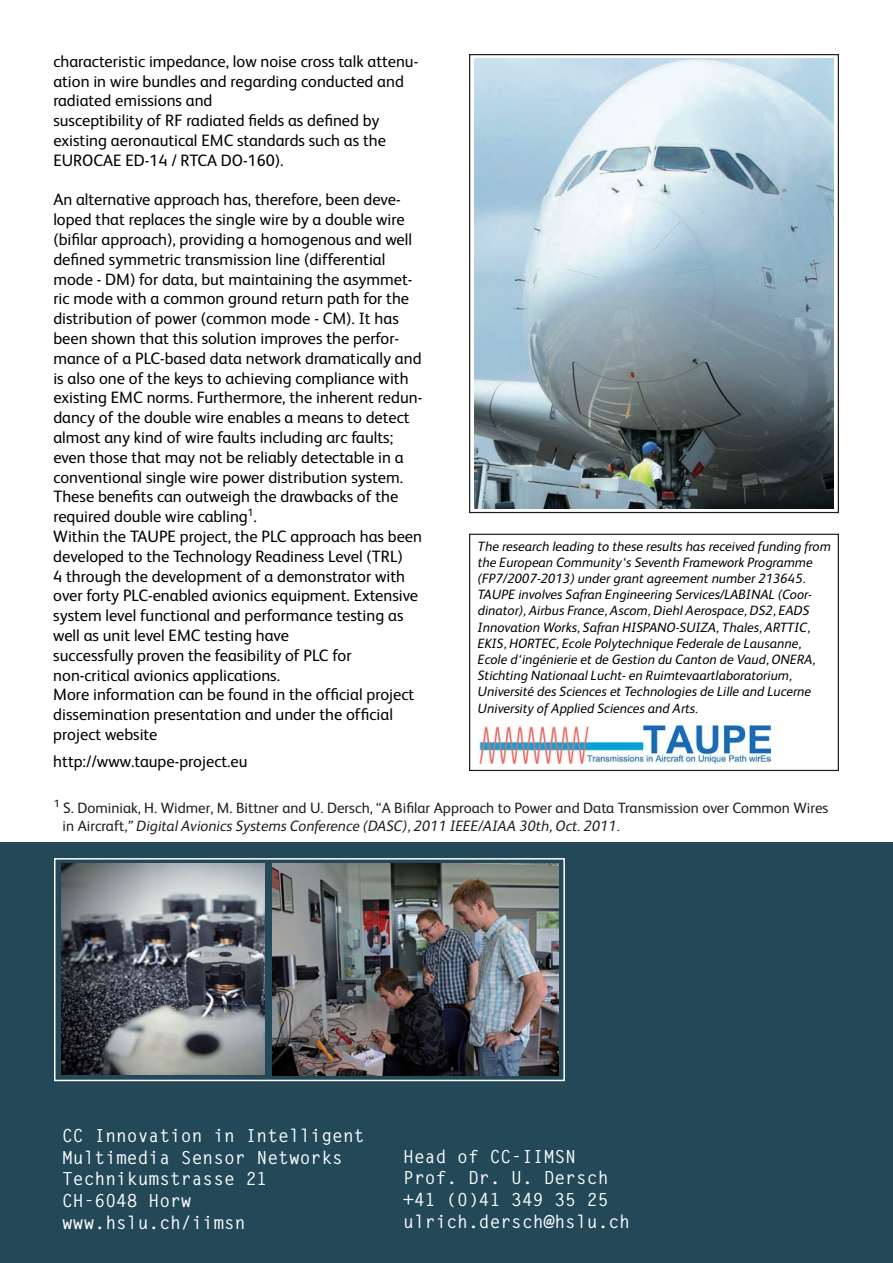
<style>
.page{position:relative;width:893px;height:1263px;background:#fff}
.page>*{position:absolute;margin:0;border:0;box-sizing:border-box;transform-origin:0 0}
.t1{font:700 18px "Letter Gothic Std";color:#fff}
.t2{font:16.5px/19.8px "FS Albert";color:#000}
.t3{font:15px "FS Albert";color:#231f20}
.t4{font:italic 15px "FS Albert";color:#231f20}
.t5{font:italic 13.5px/16.2px "FS Albert";color:#000}
.s1{font-style:normal}
</style>
<div class="page">
<div style="left:0;top:842px;width:893px;height:421px;background:#234959"></div>
<img style="left:474px;top:59px;width:360px;height:449px">
<img style="left:61px;top:864px;width:203px;height:211px">
<img style="left:273px;top:864px;width:286px;height:211px">
<div style="left:54px;top:858px;width:511px;height:223px;border:2px solid #fff"></div>
<div style="left:469px;top:534px;width:370px;height:237px;border:1px solid #231f20"></div>
<img style="left:478px;top:725px;width:292px;height:39px">
<p class="t2" style="left:53px;top:50px;width:366px">characteristic impedance, low noise cross talk attenu&shy;ation in wire bundles and regarding conducted and radiated emissions and</p>
<p class="t2" style="left:53px;top:110px;width:328px">susceptibility of RF radiated fields as defined by</p>
<p class="t2" style="left:53px;top:130px;width:334px">existing aeronautical EMC standards such as the<br>EUROCAE ED-14 / RTCA DO-160).</p>
<p class="t2" style="left:53px;top:189px;width:370px">An alternative approach has, therefore, been deve&shy;loped that replaces the single wire by a double wire (bifilar approach), providing a homogenous and well defined symmetric transmission line (differential mode - DM) for data, but maintaining the asymmet&shy;ric mode with a common ground return path for the distribution of power (common mode - CM). It has been shown that this solution improves the perfor&shy;mance of a PLC-based data network dramatically and is also one of the keys to achieving compliance with existing EMC norms. Furthermore, the inherent redun&shy;dancy of the double wire enables a means to detect almost any kind of wire faults including arc faults; even those that may not be reliably detectable in a conventional single wire power distribution system.<br>These benefits can outweigh the drawbacks of the required double wire cabling<sup>1</sup>.</p>
<p class="t2" style="left:53px;top:526px;width:370px">Within the TAUPE project, the PLC approach has been developed to the Technology Readiness Level (TRL)<br>4 through the development of a demonstrator with over forty PLC-enabled avionics equipment. Extensive system level functional and performance testing as well as unit level EMC testing have</p>
<p class="t2" style="left:53px;top:644px;width:300px">successfully proven the feasibility of PLC for</p>
<p class="t2" style="left:53px;top:664px;width:228px">non-critical avionics applications.</p>
<p class="t2" style="left:53px;top:684px;width:363px">More information can be found in the official project dissemination presentation and under the official project website</p>
<p class="t2" style="left:53px;top:751px;width:196px">http://www.taupe-project.eu</p>
<p class="t5" style="left:478px;top:537px;width:354px">The research leading to these results has received funding from the European Community‘s Seventh Framework Programme (FP7/2007-2013) under grant agreement number 213645.</p>
<p class="t5" style="left:478px;top:586px;width:339px">TAUPE involves Safran Engineering Services/LABINAL (Coor&shy;dinator), Airbus France, Ascom, Diehl Aerospace, DS2, EADS Innovation Works, Safran HISPANO-SUIZA, Thales, ARTTIC, EKIS, HORTEC, Ecole Polytechnique Federale de Lausanne, Ecole d‘ingénierie et de Gestion du Canton de Vaud, ONERA, Stichting Nationaal Lucht- en Ruimtevaartlaboratorium, Université des Sciences et Technologies de Lille and Lucerne University of Applied Sciences and Arts.</p>
<p class="t3" style="left:54px;top:798px;width:776px"><sup>1</sup> S. Dominiak, H. Widmer, M. Bittner and U. Dersch, “A Bifilar Approach to Power and Data Transmission over Common Wires</p>
<p class="t4" style="left:63px;top:816px;width:559px"><span class="s1">in Aircraft,</span>” Digital Avionics Systems Conference (DASC), 2011 IEEE/AIAA 30th, Oct. 2011.</p>
<p class="t1" style="left:62px;top:1125px;width:304px">CC Innovation in Intelligent</p>
<p class="t1" style="left:62px;top:1146px;width:282px">Multimedia Sensor Networks</p>
<p class="t1" style="left:62px;top:1168px;width:207px">Technikumstrasse 21</p>
<p class="t1" style="left:62px;top:1189px;width:131px">CH-6048 Horw</p>
<p class="t1" style="left:62px;top:1211px;width:185px">www.hslu.ch/iimsn</p>
<p class="t1" style="left:403px;top:1145px;width:174px">Head of CC-IIMSN</p>
<p class="t1" style="left:403px;top:1167px;width:207px">Prof. Dr. U. Dersch</p>
<p class="t1" style="left:403px;top:1188px;width:207px">+41 (0)41 349 35 25</p>
<p class="t1" style="left:403px;top:1210px;width:228px">ulrich.dersch@hslu.ch</p>
</div>
